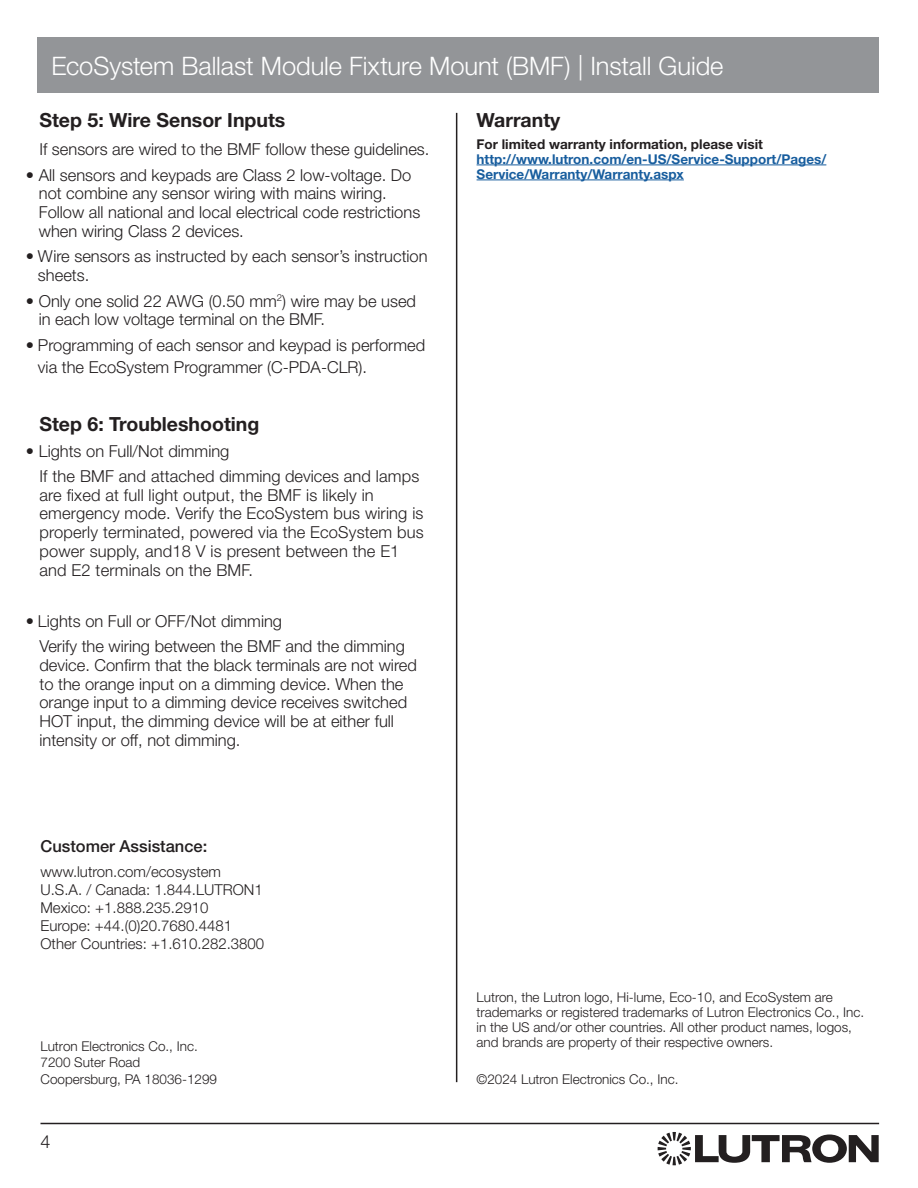
<style>
.page{position:relative;width:918px;height:1188px;background:#fff}
.page>*{position:absolute;margin:0;border:0;box-sizing:border-box;transform-origin:0 0}
.t1{font:300 25.5px "Helvetica Neue LT Std";letter-spacing:-.005em;color:#fff}
.t2{font:700 19.5px "Helvetica Neue LT Std";color:#231f20}
.t3{font:300 18px "Helvetica Neue LT Std";color:#231f20}
.t4{font:300 16.5px/18.8px "Helvetica Neue LT Std";color:#231f20}
.t5{font:500 16.5px "Helvetica Neue LT Std";color:#231f20}
.t6{font:300 15px/18px "Helvetica Neue LT Std";color:#231f20}
.t7{font:300 13.5px/15px "Helvetica Neue LT Std";color:#231f20}
.t8{font:700 13.5px/15px "Helvetica Neue LT Std";color:#175d9e}
.t9{font:700 13.5px "Helvetica Neue LT Std";color:#231f20}
</style>
<div class="page">
<div style="left:38px;top:38px;width:841px;height:55px;background:#939598"></div>
<svg style="left:658px;top:1132px;width:221px;height:33px"></svg>
<hr style="left:40px;top:1123px;width:839px;height:1px;background:#231f20">
<hr style="left:477px;top:165px;width:349px;height:1px;background:#175d9e">
<hr style="left:477px;top:180px;width:207px;height:1px;background:#175d9e">
<hr style="left:456px;top:113px;width:1px;height:969px;background:#231f20">
<h1 class="t1" style="left:51px;top:51px;width:674px">EcoSystem Ballast Module Fixture Mount (BMF) | Install Guide</h1>
<p class="t2" style="left:39px;top:108px;width:247px">Step 5: Wire Sensor Inputs</p>
<p class="t4" style="left:39px;top:140px;width:391px">If sensors are wired to the BMF follow these guidelines.</p>
<p class="t4" style="left:39px;top:165px;width:383px;text-indent:-13px">• All sensors and keypads are Class 2 low-voltage. Do not combine any sensor wiring with mains wiring.<br>Follow all national and local electrical code restrictions when wiring Class 2 devices.</p>
<p class="t4" style="left:38px;top:247px;width:391px;text-indent:-12px">• Wire sensors as instructed by each sensor’s instruction sheets.</p>
<p class="t4" style="left:39px;top:291px;width:379px;text-indent:-13px">• Only one solid 22 AWG (0.50 mm<sup>2</sup>) wire may be used in each low voltage terminal on the BMF.</p>
<p class="t4" style="left:38px;top:334px;width:389px;line-height:21.6px;text-indent:-12px">• Programming of each sensor and keypad is performed via the EcoSystem Programmer (C-PDA-CLR).</p>
<p class="t2" style="left:477px;top:108px;width:85px">Warranty</p>
<p class="t9" style="left:477px;top:135px;width:288px">For limited warranty information, please visit</p>
<p class="t8" style="left:477px;top:151px;width:351px">http://www.lutron.com/en-US/Service-Support/Pages/<br>Service/Warranty/Warranty.aspx</p>
<p class="t2" style="left:39px;top:412px;width:221px">Step 6: Troubleshooting</p>
<p class="t4" style="left:39px;top:438px;width:381px;line-height:25.5px;text-indent:-13px">• Lights on Full/Not dimming<br>If the BMF and attached dimming devices and lamps</p>
<p class="t4" style="left:39px;top:485px;width:386px">are fixed at full light output, the BMF is likely in emergency mode. Verify the EcoSystem bus wiring is properly terminated, powered via the EcoSystem bus power supply, and18 V is present between the E1 and E2 terminals on the BMF.</p>
<p class="t4" style="left:39px;top:608px;width:367px;line-height:25.5px;text-indent:-14px">• Lights on Full or OFF/Not dimming<br>Verify the wiring between the BMF and the dimming</p>
<p class="t4" style="left:39px;top:655px;width:379px">device. Confirm that the black terminals are not wired to the orange input on a dimming device. When the orange input to a dimming device receives switched HOT input, the dimming device will be at either full intensity or off, not dimming.</p>
<p class="t5" style="left:40px;top:837px;width:168px">Customer Assistance:</p>
<p class="t6" style="left:40px;top:862px;width:225px">www.lutron.com/ecosystem<br>U.S.A. / Canada: 1.844.LUTRON1<br>Mexico: +1.888.235.2910<br>Europe: +44.(0)20.7680.4481<br>Other Countries: +1.610.282.3800</p>
<p class="t7" style="left:40px;top:1037px;width:178px;line-height:16.5px">Lutron Electronics Co., Inc.<br>7200 Suter Road<br>Coopersburg, PA 18036-1299</p>
<p class="t3" style="left:40px;top:1130px;width:12px">4</p>
<p class="t7" style="left:477px;top:989px;width:389px">Lutron, the Lutron logo, Hi-lume, Eco-10, and EcoSystem are trademarks or registered trademarks of Lutron Electronics Co., Inc. in the US and/or other countries. All other product names, logos, and brands are property of their respective owners.</p>
<p class="t7" style="left:477px;top:1071px;width:203px">©2024 Lutron Electronics Co., Inc.</p>
</div>
